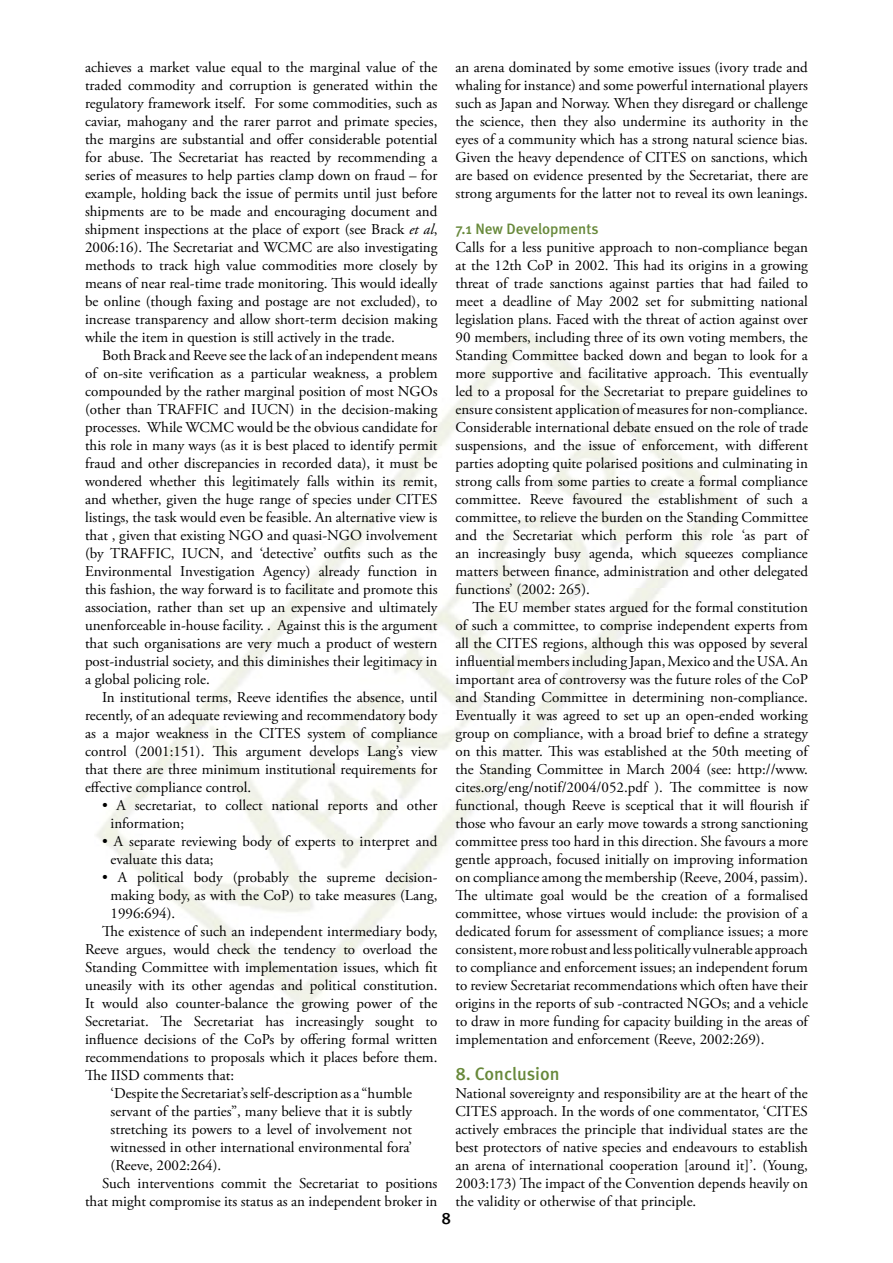
<style>
.page{position:relative;width:893px;height:1263px;background:#fff}
.page>*{position:absolute;margin:0;border:0;box-sizing:border-box;transform-origin:0 0}
.t1{font:500 18px "Meta";color:#68893b}
.t2{font:500 16.5px "Meta";color:#000}
.t3{font:15px/18px "Adobe Garamond Pro";color:#000;text-align:justify}
.t4{font:500 15px "Meta";color:#68893b}
.s1{font-style:italic}
</style>
<div class="page">
<p class="t3" style="left:85px;top:59px;width:354px">achieves a market value equal to the marginal value of the traded commodity and corruption is generated within the regulatory framework itself. For some commodities, such as caviar, mahogany and the rarer parrot and primate species, the margins are substantial and offer considerable potential for abuse. The Secretariat has reacted by recommending a series of measures to help parties clamp down on fraud – for example, holding back the issue of permits until just before shipments are to be made and encouraging document and shipment inspections at the place of export (see Brack <span class="s1">et al</span>, 2006:16). The Secretariat and WCMC are also investigating methods to track high value commodities more closely by means of near real-time trade monitoring. This would ideally be online (though faxing and postage are not excluded), to increase transparency and allow short-term decision making while the item in question is still actively in the trade.</p>
<p class="t3" style="left:85px;top:347px;width:354px;text-indent:17px">Both Brack and Reeve see the lack of an independent means of on-site verification as a particular weakness, a problem compounded by the rather marginal position of most NGOs (other than TRAFFIC and IUCN) in the decision-making processes. While WCMC would be the obvious candidate for this role in many ways (as it is best placed to identify permit fraud and other discrepancies in recorded data), it must be wondered whether this legitimately falls within its remit, and whether, given the huge range of species under CITES listings, the task would even be feasible. An alternative view is that , given that existing NGO and quasi-NGO involvement (by TRAFFIC, IUCN, and ‘detective’ outfits such as the Environmental Investigation Agency) already function in this fashion, the way forward is to facilitate and promote this association, rather than set up an expensive and ultimately unenforceable in-house facility. . Against this is the argument that such organisations are very much a product of western post-industrial society, and this diminishes their legitimacy in a global policing role.</p>
<p class="t3" style="left:85px;top:689px;width:354px;text-indent:17px">In institutional terms, Reeve identifies the absence, until recently, of an adequate reviewing and recommendatory body as a major weakness in the CITES system of compliance control (2001:151). This argument develops Lang’s view that there are three minimum institutional requirements for effective compliance control.</p>
<p class="t3" style="left:111px;top:797px;width:328px;text-indent:-9px">• A secretariat, to collect national reports and other information;</p>
<p class="t3" style="left:111px;top:833px;width:328px;text-indent:-9px">• A separate reviewing body of experts to interpret and evaluate this data;</p>
<p class="t3" style="left:102px;top:869px;width:337px">• A political body (probably the supreme decision-</p>
<p class="t3" style="left:111px;top:887px;width:328px">making body, as with the CoP) to take measures (Lang,</p>
<p class="t3" style="left:111px;top:905px;width:66px">1996:694).</p>
<p class="t3" style="left:102px;top:923px;width:337px">The existence of such an independent intermediary body,</p>
<p class="t3" style="left:85px;top:941px;width:354px">Reeve argues, would check the tendency to overload the</p>
<p class="t3" style="left:85px;top:959px;width:354px">Standing Committee with implementation issues, which fit</p>
<p class="t3" style="left:85px;top:977px;width:354px">uneasily with its other agendas and political constitution.</p>
<p class="t3" style="left:85px;top:995px;width:354px">It would also counter-balance the growing power of the</p>
<p class="t3" style="left:85px;top:1013px;width:354px">Secretariat. The Secretariat has increasingly sought to</p>
<p class="t3" style="left:85px;top:1031px;width:354px">influence decisions of the CoPs by offering formal written</p>
<p class="t3" style="left:85px;top:1049px;width:354px">recommendations to proposals which it places before them.</p>
<p class="t3" style="left:85px;top:1067px;width:151px">The IISD comments that:</p>
<p class="t3" style="left:111px;top:1085px;width:303px">‘Despite the Secretariat’s self-description as a “humble</p>
<p class="t3" style="left:111px;top:1103px;width:303px">servant of the parties”, many believe that it is subtly</p>
<p class="t3" style="left:111px;top:1121px;width:303px">stretching its powers to a level of involvement not</p>
<p class="t3" style="left:111px;top:1139px;width:303px">witnessed in other international environmental fora’</p>
<p class="t3" style="left:111px;top:1157px;width:112px">(Reeve, 2002:264).</p>
<p class="t3" style="left:102px;top:1175px;width:337px">Such interventions commit the Secretariat to positions</p>
<p class="t3" style="left:85px;top:1193px;width:354px">that might compromise its status as an independent broker in</p>
<p class="t3" style="left:455px;top:59px;width:354px">an arena dominated by some emotive issues (ivory trade and whaling for instance) and some powerful international players such as Japan and Norway. When they disregard or challenge the science, then they also undermine its authority in the eyes of a community which has a strong natural science bias.<br>Given the heavy dependence of CITES on sanctions, which are based on evidence presented by the Secretariat, there are strong arguments for the latter not to reveal its own leanings.</p>
<p class="t4" style="left:455px;top:220px;width:144px">7.1 New Developments</p>
<p class="t3" style="left:455px;top:239px;width:354px">Calls for a less punitive approach to non-compliance began at the 12th CoP in 2002. This had its origins in a growing threat of trade sanctions against parties that had failed to meet a deadline of May 2002 set for submitting national legislation plans. Faced with the threat of action against over 90 members, including three of its own voting members, the Standing Committee backed down and began to look for a more supportive and facilitative approach. This eventually led to a proposal for the Secretariat to prepare guidelines to ensure consistent application of measures for non-compliance.<br>Considerable international debate ensued on the role of trade suspensions, and the issue of enforcement, with different parties adopting quite polarised positions and culminating in strong calls from some parties to create a formal compliance committee. Reeve favoured the establishment of such a committee, to relieve the burden on the Standing Committee and the Secretariat which perform this role ‘as part of an increasingly busy agenda, which squeezes compliance matters between finance, administration and other delegated functions’ (2002: 265).</p>
<p class="t3" style="left:455px;top:599px;width:354px;text-indent:17px">The EU member states argued for the formal constitution of such a committee, to comprise independent experts from all the CITES regions, although this was opposed by several influential members including Japan, Mexico and the USA. An important area of controversy was the future roles of the CoP and Standing Committee in determining non-compliance.<br>Eventually it was agreed to set up an open-ended working group on compliance, with a broad brief to define a strategy on this matter. This was established at the 50th meeting of the Standing Committee in March 2004 (see: http://www. cites.org/eng/notif/2004/052.pdf ). The committee is now functional, though Reeve is sceptical that it will flourish if those who favour an early move towards a strong sanctioning committee press too hard in this direction. She favours a more gentle approach, focused initially on improving information on compliance among the membership (Reeve, 2004, passim).<br>The ultimate goal would be the creation of a formalised committee, whose virtues would include: the provision of a dedicated forum for assessment of compliance issues; a more consistent, more robust and less politically vulnerable approach to compliance and enforcement issues; an independent forum to review Secretariat recommendations which often have their origins in the reports of sub -contracted NGOs; and a vehicle to draw in more funding for capacity building in the areas of implementation and enforcement (Reeve, 2002:269).</p>
<p class="t1" style="left:455px;top:1063px;width:106px">8. Conclusion</p>
<p class="t3" style="left:455px;top:1085px;width:354px">National sovereignty and responsibility are at the heart of the CITES approach. In the words of one commentator, ‘CITES actively embraces the principle that individual states are the best protectors of native species and endeavours to establish an arena of international cooperation [around it]’. (Young, 2003:173) The impact of the Convention depends heavily on the validity or otherwise of that principle.</p>
<p class="t2" style="left:442px;top:1209px;width:11px">8</p>
</div>
